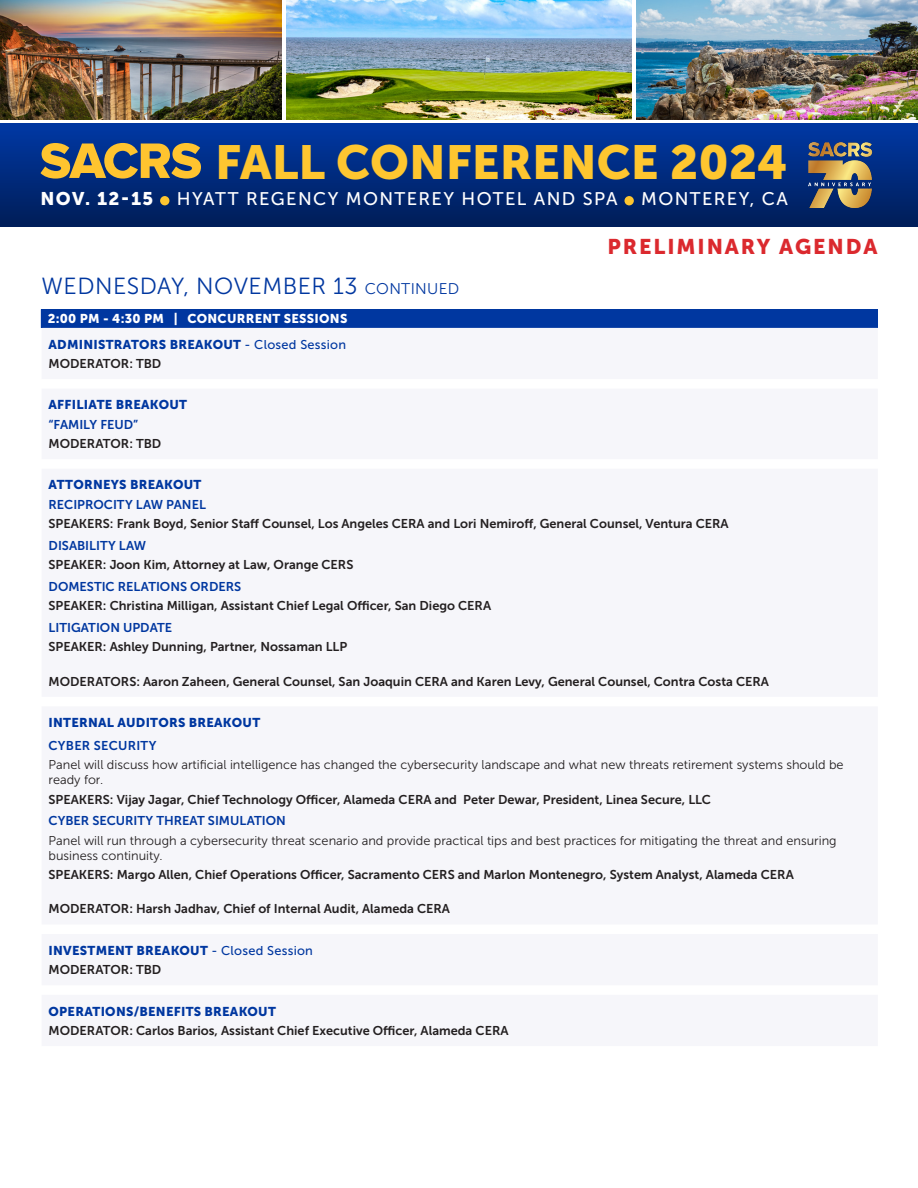
<style>
.page{position:relative;width:918px;height:1188px;background:#fff}
.page>*{position:absolute;margin:0;border:0;box-sizing:border-box;transform-origin:0 0}
.t1{font:47.55px "Museo Sans 900";color:#fec630}
.Page_Header{font:23.25px "Museo Sans 300";letter-spacing:.02em;color:#0037a0}
.t2{font:21.15px "Museo Sans 900";letter-spacing:.09em;color:#db292e}
.t3{font:18.3px "Museo Sans 500";letter-spacing:.075em;color:#fff}
.t4{font:18.3px "Museo Sans 900";letter-spacing:.075em;color:#fff}
.Body_Copy{font:12.75px "Museo Sans 700";color:#231f20}
.Body_Copy-2{font:12.75px/15px "Museo Sans 300";color:#231f20}
.Body_Copy-3{font:12.75px "Museo Sans 900";letter-spacing:.02em;color:#0037a0}
.Body_Copy-4{font:12.75px "Museo Sans 700";color:#0037a0}
.Body_Copy-5{font:12.75px "Museo Sans 900";letter-spacing:.02em;color:#fff}
.Body_Copy-6{font:12.75px "Museo Sans 700";letter-spacing:.02em;color:#0037a0}
.s1{font-size:15.45px}
.s2{font-family:"Museo Sans 500"}
</style>
<div class="page">
<img style="left:287px;top:0;width:344px;height:119px">
<img style="left:0;top:0;width:281px;height:119px">
<img style="left:637px;top:0;width:281px;height:119px">
<div style="left:0;top:124px;width:918px;height:103px;background:linear-gradient(to bottom,#0038a4,#001d57)"></div>
<div style="left:160px;top:196px;width:9px;height:9px;background:#fec630;border-radius:50%"></div>
<div style="left:624px;top:196px;width:10px;height:9px;background:#fec630;border-radius:50%"></div>
<svg style="left:41px;top:143px;width:160px;height:36px;background:#968653"></svg>
<img style="left:808px;top:143px;width:70px;height:64px">
<div style="left:42px;top:309px;width:836px;height:19px;background:#0037a0"></div>
<svg style="left:41px;top:309px;width:1px;height:19px"></svg>
<h1 class="t1" style="left:215px;top:135px;width:574px">FALL CONFERENCE 2024</h1>
<h3 class="t4" style="left:41px;top:189px;width:114px">NOV. 12-15</h3>
<h3 class="t3" style="left:177px;top:189px;width:442px">HYATT REGENCY MONTEREY HOTEL AND SPA</h3>
<h3 class="t3" style="left:641px;top:189px;width:148px">MONTEREY, CA</h3>
<h3 class="t2" style="left:608px;top:234px;width:272px">PRELIMINARY AGENDA</h3>
<p class="Page_Header" style="left:42px;top:273px;width:419px">WEDNESDAY, NOVEMBER 13 <span class="s1">CONTINUED</span></p>
<p class="Body_Copy-5" style="left:48px;top:312px;width:301px">2:00 PM - 4:30 PM | CONCURRENT SESSIONS</p>
<p class="Body_Copy-3" style="left:49px;top:337px;width:299px">ADMINISTRATORS BREAKOUT <span class="s2">- Closed Session</span></p>
<p class="Body_Copy" style="left:49px;top:356px;width:114px">MODERATOR: TBD</p>
<p class="Body_Copy-3" style="left:49px;top:398px;width:140px">AFFILIATE BREAKOUT</p>
<p class="Body_Copy-4" style="left:49px;top:417px;width:91px">“FAMILY FEUD”</p>
<p class="Body_Copy" style="left:49px;top:437px;width:114px">MODERATOR: TBD</p>
<p class="Body_Copy-3" style="left:49px;top:478px;width:154px">ATTORNEYS BREAKOUT</p>
<p class="Body_Copy-4" style="left:49px;top:497px;width:159px">RECIPROCITY LAW PANEL</p>
<p class="Body_Copy" style="left:49px;top:517px;width:682px">SPEAKERS: Frank Boyd, Senior Staff Counsel, Los Angeles CERA and Lori Nemiroff, General Counsel, Ventura CERA</p>
<p class="Body_Copy-4" style="left:49px;top:538px;width:99px">DISABILITY LAW</p>
<p class="Body_Copy" style="left:49px;top:558px;width:306px">SPEAKER: Joon Kim, Attorney at Law, Orange CERS</p>
<p class="Body_Copy-4" style="left:49px;top:579px;width:194px">DOMESTIC RELATIONS ORDERS</p>
<p class="Body_Copy" style="left:49px;top:599px;width:444px">SPEAKER: Christina Milligan, Assistant Chief Legal Officer, San Diego CERA</p>
<p class="Body_Copy-4" style="left:49px;top:620px;width:125px">LITIGATION UPDATE</p>
<p class="Body_Copy" style="left:49px;top:640px;width:300px">SPEAKER: Ashley Dunning, Partner, Nossaman LLP</p>
<p class="Body_Copy" style="left:49px;top:674px;width:722px">MODERATORS: Aaron Zaheen, General Counsel, San Joaquin CERA and Karen Levy, General Counsel, Contra Costa CERA</p>
<p class="Body_Copy-3" style="left:49px;top:715px;width:213px">INTERNAL AUDITORS BREAKOUT</p>
<p class="Body_Copy-6" style="left:49px;top:738px;width:110px">CYBER SECURITY</p>
<p class="Body_Copy-2" style="left:49px;top:758px;width:797px">Panel will discuss how artificial intelligence has changed the cybersecurity landscape and what new threats retirement systems should be ready for.</p>
<p class="Body_Copy" style="left:49px;top:792px;width:664px">SPEAKERS: Vijay Jagar, Chief Technology Officer, Alameda CERA and Peter Dewar, President, Linea Secure, LLC</p>
<p class="Body_Copy-4" style="left:49px;top:814px;width:239px">CYBER SECURITY THREAT SIMULATION</p>
<p class="Body_Copy-2" style="left:49px;top:833px;width:790px">Panel will run through a cybersecurity threat scenario and provide practical tips and best practices for mitigating the threat and ensuring business continuity.</p>
<p class="Body_Copy" style="left:49px;top:868px;width:747px">SPEAKERS: Margo Allen, Chief Operations Officer, Sacramento CERS and Marlon Montenegro, System Analyst, Alameda CERA</p>
<p class="Body_Copy" style="left:49px;top:902px;width:403px">MODERATOR: Harsh Jadhav, Chief of Internal Audit, Alameda CERA</p>
<p class="Body_Copy-3" style="left:49px;top:943px;width:266px">INVESTMENT BREAKOUT <span class="s2">- Closed Session</span></p>
<p class="Body_Copy" style="left:49px;top:963px;width:114px">MODERATOR: TBD</p>
<p class="Body_Copy-3" style="left:49px;top:1004px;width:229px">OPERATIONS/BENEFITS BREAKOUT</p>
<p class="Body_Copy" style="left:49px;top:1023px;width:461px">MODERATOR: Carlos Barios, Assistant Chief Executive Officer, Alameda CERA</p>
</div>
